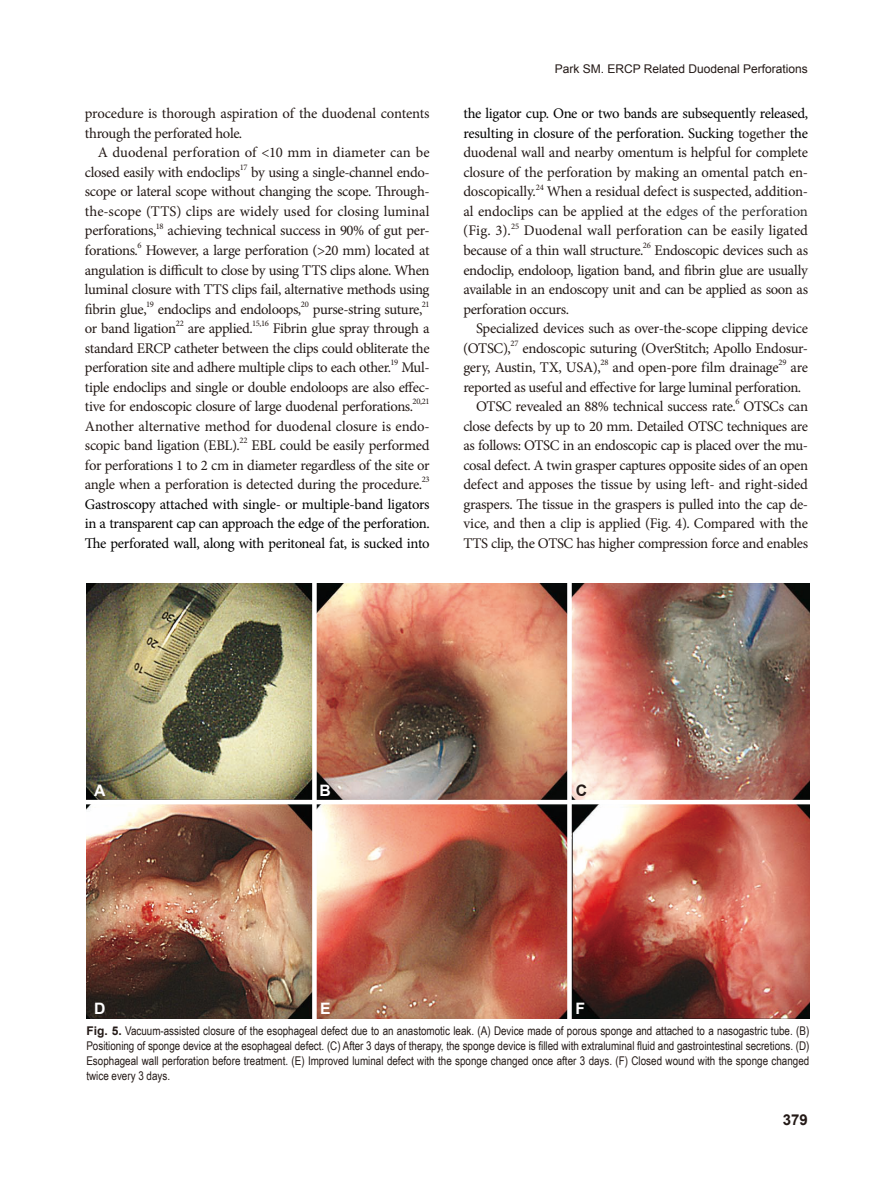
<style>
.page{position:relative;width:893px;height:1191px;background:#fff}
.page>*{position:absolute;margin:0;border:0;box-sizing:border-box;transform-origin:0 0}
.t1{font:700 15.75px "Arial";color:#fff}
.t2{font:700 15.75px "Arial";color:#231916}
.t3{font:700 15px "Arial";color:#231916}
.본문{font:14.7px/19.5px "Minion Pro";letter-spacing:-.02em;color:#231916;text-align:justify}
.본문-2{font:14.7px/19.5px "Minion Pro";letter-spacing:-.02em;color:#000;text-align:justify}
.그림_타이틀{font:12px/15px "Arial Narrow";color:#231916;text-align:justify}
.t4{font:12px "Arial";color:#231916}
.본문-3{font:8.55px "Minion Pro";letter-spacing:-.035em;color:#231916}
.s1{color:#000}
.s2{color:#2e2e2e}
.s3{font-family:"Arial";font-weight:700}
</style>
<div class="page">
<img style="left:86px;top:583px;width:723px;height:435px">
<div style="left:312px;top:582px;width:5px;height:440px;background:#fff"></div>
<div style="left:567px;top:582px;width:5px;height:440px;background:#fff"></div>
<hr style="left:84px;top:800px;width:726px;height:4px;background:#fff">
<p class="본문" style="left:85px;top:104px;width:346px">procedure is thorough aspiration of the duodenal contents through the perforated hole.</p>
<p class="본문" style="left:85px;top:143px;width:346px;text-indent:13px">A duodenal perforation of &lt;10 mm in diameter can be closed easily with endoclips</p>
<p class="본문-3" style="left:240px;top:162px;width:9px">17</p>
<p class="본문" style="left:85px;top:163px;width:346px;text-indent:166px">by using a single-channel endo&shy;scope or lateral scope without changing the scope. Through&shy;the-scope (TTS) clips are widely used for closing luminal perforations,</p>
<p class="본문-3" style="left:156px;top:220px;width:9px">18</p>
<p class="본문" style="left:168px;top:221px;width:264px">achieving technical success in 90% of gut per-</p>
<p class="본문" style="left:85px;top:241px;width:55px">forations.</p>
<p class="본문-3" style="left:138px;top:240px;width:6px">6</p>
<p class="본문" style="left:85px;top:241px;width:346px;text-indent:61px">However, a large perforation (&gt;20 mm) located at angulation is difficult to close by using TTS clips alone. When luminal closure with TTS clips fail, alternative methods using fibrin glue,</p>
<p class="본문-3" style="left:146px;top:298px;width:9px">19</p>
<p class="본문" style="left:158px;top:299px;width:145px">endoclips and endoloops,</p>
<p class="본문-3" style="left:301px;top:298px;width:9px">20</p>
<p class="본문-3" style="left:422px;top:298px;width:9px">21</p>
<p class="본문" style="left:313px;top:299px;width:111px">purse-string suture,</p>
<p class="본문" style="left:85px;top:319px;width:93px">or band ligation</p>
<p class="본문-3" style="left:176px;top:318px;width:9px">22</p>
<p class="본문" style="left:188px;top:319px;width:66px">are applied.</p>
<p class="본문-3" style="left:252px;top:318px;width:18px">15,16</p>
<p class="본문" style="left:85px;top:319px;width:346px;text-indent:188px">Fibrin glue spray through a standard ERCP catheter between the clips could obliterate the perforation site and adhere multiple clips to each other.</p>
<p class="본문-3" style="left:391px;top:357px;width:9px">19</p>
<p class="본문" style="left:85px;top:358px;width:346px;text-indent:316px">Mul&shy;tiple endoclips and single or double endoloops are also effec&shy;tive for endoscopic closure of large duodenal perforations.</p>
<p class="본문-3" style="left:413px;top:396px;width:19px">20,21</p>
<p class="본문" style="left:85px;top:416px;width:346px">Another alternative method for duodenal closure is endo&shy;scopic band ligation (EBL).</p>
<p class="본문-3" style="left:239px;top:435px;width:10px">22</p>
<p class="본문" style="left:85px;top:436px;width:346px;text-indent:167px">EBL could be easily performed for perforations 1 to 2 cm in diameter regardless of the site or angle when a perforation is detected during the procedure.</p>
<p class="본문-3" style="left:422px;top:474px;width:9px">23</p>
<p class="본문-2" style="left:85px;top:494px;width:346px">Gastroscopy attached with single- or multiple-band ligators in a transparent cap can approach the edge of the perforation.<br>The perforated wall, along with peritoneal fat, is sucked into</p>
<p class="t4" style="left:555px;top:61px;width:255px">Park SM. ERCP Related Duodenal Perforations</p>
<p class="본문" style="left:463px;top:104px;width:346px"><span class="s1">the ligator cup. One or two bands are subsequently released, resulting in closure of the perforation. Sucking</span> together <span class="s1">the </span>duodenal wall and nearby omentum is helpful for complete closure of the perforation by making an omental patch en&shy;doscopically.</p>
<p class="본문-3" style="left:536px;top:181px;width:10px">24</p>
<p class="본문" style="left:463px;top:182px;width:346px;text-indent:84px">When a residual defect is suspected, addition&shy;al endoclips can be applied at the <span class="s2">edges of the perforation </span>(Fig. 3).</p>
<p class="본문-3" style="left:511px;top:220px;width:10px">25</p>
<p class="본문" style="left:463px;top:221px;width:346px;text-indent:60px">Duodenal wall perforation can be easily ligated because of a thin wall structure.</p>
<p class="본문-3" style="left:643px;top:240px;width:9px">26</p>
<p class="본문" style="left:463px;top:241px;width:346px;text-indent:191px">Endoscopic devices such as endoclip, endoloop, ligation band, and fibrin glue are usually available in an endoscopy unit and can be applied as soon as perforation occurs.</p>
<p class="본문" style="left:463px;top:319px;width:346px;text-indent:13px">Specialized devices such as over-the-scope clipping device (OTSC),</p>
<p class="본문-3" style="left:510px;top:337px;width:9px">27</p>
<p class="본문" style="left:463px;top:338px;width:346px;text-indent:59px">endoscopic suturing (OverStitch; Apollo Endosur&shy;gery, Austin, TX, USA),</p>
<p class="본문-3" style="left:600px;top:357px;width:9px">28</p>
<p class="본문" style="left:613px;top:358px;width:168px">and open-pore film drainage</p>
<p class="본문-3" style="left:778px;top:357px;width:10px">29</p>
<p class="본문" style="left:463px;top:358px;width:346px;text-indent:327px">are reported as useful and effective for large luminal perforation.</p>
<p class="본문" style="left:476px;top:397px;width:261px">OTSC revealed an 88% technical success rate.</p>
<p class="본문-3" style="left:735px;top:396px;width:6px">6</p>
<p class="본문" style="left:463px;top:397px;width:346px;text-indent:280px">OTSCs can close defects by up to 20 mm. Detailed OTSC techniques are as follows: OTSC in an endoscopic cap is placed over the mu&shy;cosal defect. A twin grasper captures opposite sides of an open defect and apposes the tissue by using left- and right-sided graspers. The tissue in the graspers is pulled into the cap de&shy;vice, and then a clip is applied (Fig. 4). Compared with the TTS clip, the OTSC has higher compression force and enables</p>
<p class="t1" style="left:94px;top:780px;width:13px">A</p>
<p class="t1" style="left:319px;top:780px;width:13px">B</p>
<p class="t2" style="left:576px;top:780px;width:13px">C</p>
<p class="t1" style="left:94px;top:997px;width:13px">D</p>
<p class="t1" style="left:320px;top:997px;width:12px">E</p>
<p class="t1" style="left:575px;top:997px;width:11px">F</p>
<p class="그림_타이틀" style="left:86px;top:1022px;width:725px"><span class="s3">Fig. 5.</span> Vacuum-assisted closure of the esophageal defect due to an anastomotic leak. (A) Device made of porous sponge and attached to a nasogastric tube. (B)<br>Positioning of sponge device at the esophageal defect. (C) After 3 days of therapy, the sponge device is filled with extraluminal fluid and gastrointestinal secretions. (D)<br>Esophageal wall perforation before treatment. (E) Improved luminal defect with the sponge changed once after 3 days. (F) Closed wound with the sponge changed twice every 3 days.</p>
<p class="t3" style="left:783px;top:1109px;width:27px">379</p>
</div>
